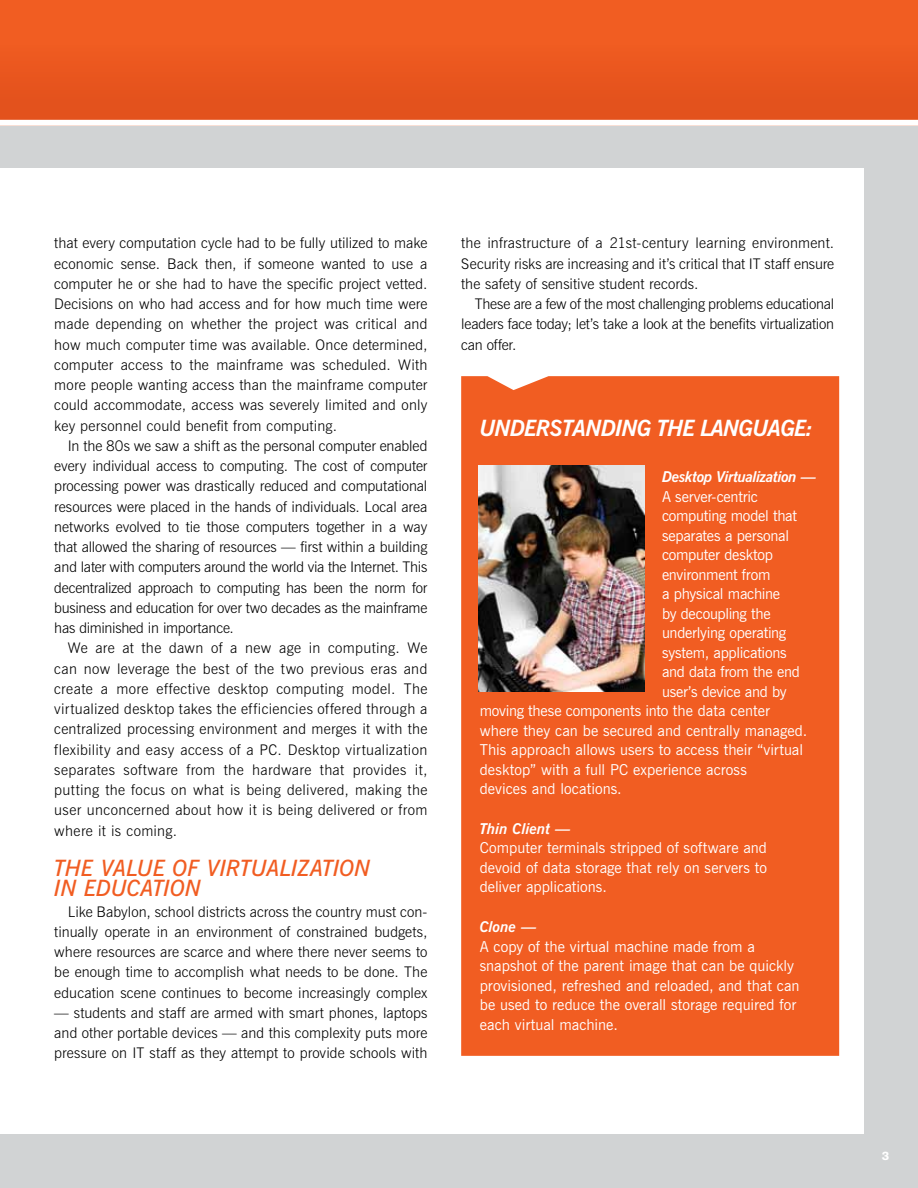
<style>
.page{position:relative;width:918px;height:1188px;background:#fff}
.page>*{position:absolute;margin:0;border:0;box-sizing:border-box;transform-origin:0 0}
.t1{font:italic 600 22.5px/20.2px "News Gothic BT";letter-spacing:-.01em;color:#f15d22}
.t2{font:italic 700 22.5px "News Gothic BT";letter-spacing:-.03em;color:#fff}
.t3{font:15px/19.5px "News Gothic BT";color:#fff;text-align:justify}
.t4{font:15px "News Gothic BT";letter-spacing:-.02em;color:#fff}
.t5{font:italic 700 15px "News Gothic BT";color:#fff}
.t6{font:300 14.7px/20.2px "News Gothic BT";letter-spacing:.005em;color:#000;text-align:justify}
.t7{font:12px "Gothic 725 BT Black A";color:#fff}
</style>
<div class="page">
<div style="left:0;top:105px;width:918px;height:1083px;background:#d1d3d4"></div>
<div style="left:0;top:169px;width:864px;height:965px;background:#fff"></div>
<div style="left:0;top:0;width:918px;height:125px;background:#ec5920"></div>
<div style="left:0;top:120px;width:918px;height:6px;background:#fff"></div>
<div style="left:461px;top:376px;width:378px;height:680px;background:#f15d22"></div>
<img style="left:478px;top:466px;width:167px;height:226px">
<p class="t6" style="left:54px;top:233px;width:375px">that every computation cycle had to be fully utilized to make economic sense. Back then, if someone wanted to use a computer he or she had to have the specific project vetted.<br>Decisions on who had access and for how much time were made depending on whether the project was critical and how much computer time was available. Once determined, computer access to the mainframe was scheduled. With more people wanting access than the mainframe computer could accommodate, access was severely limited and only key personnel could benefit from computing.</p>
<p class="t6" style="left:54px;top:435px;width:375px;text-indent:13px">In the 80s we saw a shift as the personal computer enabled every individual access to computing. The cost of computer processing power was drastically reduced and computational resources were placed in the hands of individuals. Local area networks evolved to tie those computers together in a way that allowed the sharing of resources — first within a building and later with computers around the world via the Internet. This decentralized approach to computing has been the norm for business and education for over two decades as the mainframe has diminished in importance.</p>
<p class="t6" style="left:54px;top:638px;width:375px;text-indent:14px">We are at the dawn of a new age in computing. We can now leverage the best of the two previous eras and create a more effective desktop computing model. The virtualized desktop takes the efficiencies offered through a centralized processing environment and merges it with the flexibility and easy access of a PC. Desktop virtualization separates software from the hardware that provides it, putting the focus on what is being delivered, making the user unconcerned about how it is being delivered or from where it is coming.</p>
<h1 class="t1" style="left:54px;top:858px;width:318px">THE VALUE OF VIRTUALIZATION<br>IN ED UCATION</h1>
<p class="t6" style="left:54px;top:901px;width:375px;text-indent:13px">Like Babylon, school districts across the country must con&shy;tinually operate in an environment of constrained budgets, where resources are scarce and where there never seems to be enough time to accomplish what needs to be done. The education scene continues to become increasingly complex</p>
<p class="t6" style="left:54px;top:1002px;width:375px">— students and staff are armed with smart phones, laptops and other portable devices — and this complexity puts more pressure on IT staff as they attempt to provide schools with</p>
<p class="t6" style="left:461px;top:233px;width:375px">the infrastructure of a 21st-century learning environment.<br>Security risks are increasing and it’s critical that IT staff ensure the safety of sensitive student records.</p>
<p class="t6" style="left:461px;top:294px;width:375px;text-indent:13px">These are a few of the most challenging problems educational leaders face today; let’s take a look at the benefits virtualization can offer.</p>
<h1 class="t2" style="left:480px;top:415px;width:335px">Understanding the language:</h1>
<p class="t5" style="left:662px;top:468px;width:155px">Desktop Virtualization —</p>
<p class="t3" style="left:662px;top:487px;width:97px">A server-centric</p>
<p class="t4" style="left:662px;top:507px;width:137px">computing model that</p>
<p class="t3" style="left:662px;top:526px;width:129px">separates a personal</p>
<p class="t3" style="left:662px;top:545px;width:112px">computer desktop</p>
<p class="t3" style="left:662px;top:565px;width:110px">environment from</p>
<p class="t4" style="left:662px;top:585px;width:120px">a physical machine</p>
<p class="t4" style="left:662px;top:604px;width:110px">by decoupling the</p>
<p class="t4" style="left:662px;top:624px;width:126px">underlying operating</p>
<p class="t3" style="left:662px;top:643px;width:126px">system, applications</p>
<p class="t3" style="left:662px;top:662px;width:139px">and data from the end</p>
<p class="t4" style="left:662px;top:682px;width:126px">user’s device and by</p>
<p class="t3" style="left:480px;top:701px;width:292px">moving these components into the data center</p>
<p class="t3" style="left:480px;top:721px;width:329px">where they can be secured and centrally managed.</p>
<p class="t3" style="left:480px;top:740px;width:325px">This approach allows users to access their “virtual</p>
<p class="t3" style="left:480px;top:760px;width:269px">desktop” with a full PC experience across</p>
<p class="t3" style="left:480px;top:779px;width:144px">devices and locations.</p>
<p class="t5" style="left:480px;top:820px;width:92px">Thin Client —</p>
<p class="t3" style="left:480px;top:838px;width:289px">Computer terminals stripped of software and devoid of data storage that rely on servers to deliver applications.</p>
<p class="t5" style="left:480px;top:918px;width:58px">Clone —</p>
<p class="t3" style="left:480px;top:937px;width:321px;text-align:left">A copy of the virtual machine made from a snapshot of the parent image that can be quickly provisioned, refreshed and reloaded, and that can be used to reduce the overall storage required for each virtual machine.</p>
<p class="t7" style="left:882px;top:1148px;width:9px">3</p>
</div>
